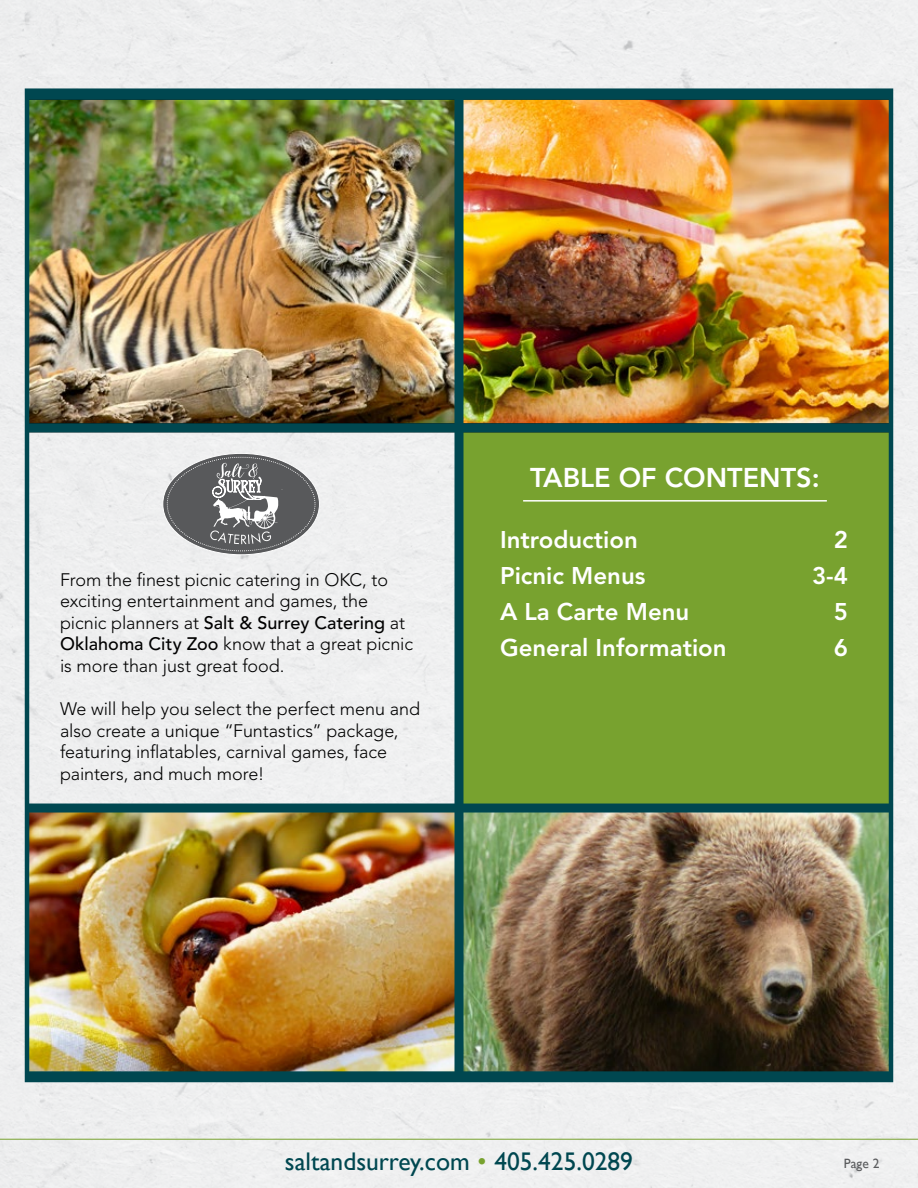
<style>
.page{position:relative;width:918px;height:1188px;background:#efeff0}
.page>*{position:absolute;margin:0;border:0;box-sizing:border-box;transform-origin:0 0}
.t1{font:800 27px "Avenir LT Std";color:#fff}
.t2{font:25.5px "Gill Sans";color:#004750}
.t3{font:800 24px "Avenir LT Std";color:#fff}
.t4{font:300 18px/21.6px "Avenir LT Std";letter-spacing:-.005em;color:#000}
.t5{font:13.5px "Gill Sans";color:#5a5b5d}
.s1{font-weight:500}
.s2{color:#78a22f}
</style>
<div class="page">
<hr style="left:0;top:1139px;width:918px;height:1px;background:#78a22f">
<img style="left:30px;top:813px;width:424px;height:258px">
<img style="left:30px;top:100px;width:858px;height:323px">
<div style="left:459px;top:427px;width:432px;height:377px;background:#78a22f"></div>
<div style="left:27px;top:91px;width:864px;height:9px;background:#004750"></div>
<img style="left:464px;top:813px;width:424px;height:258px">
<div style="left:27px;top:423px;width:864px;height:9px;background:#004750"></div>
<div style="left:27px;top:1071px;width:864px;height:9px;background:#004750"></div>
<div style="left:27px;top:804px;width:864px;height:9px;background:#004750"></div>
<div style="left:163px;top:453px;width:156px;height:102px;background:#58595b;border-radius:50%"></div>
<svg style="left:210px;top:463px;width:72px;height:81px"></svg>
<div style="left:454px;top:95px;width:10px;height:979px;background:#004750"></div>
<div style="left:25px;top:88px;width:868px;height:994px;border:4px solid #004750"></div>
<hr style="left:523px;top:500px;width:304px;height:2px;background:#fff">
<p class="t4" style="left:60px;top:569px;width:355px">From the finest picnic catering in OKC, to exciting entertainment and games, the picnic planners at <span class="s1">Salt &amp; Surrey Catering</span> at <span class="s1">Oklahoma City Zoo</span> know that a great picnic is more than just great food.</p>
<p class="t4" style="left:60px;top:698px;width:362px">We will help you select the perfect menu and also create a unique “Funtastics” package, featuring inflatables, carnival games, face painters, and much more!</p>
<h1 class="t1" style="left:530px;top:462px;width:291px">TABLE OF CONTENTS:</h1>
<h3 class="t3" style="left:500px;top:525px;width:139px">Introduction</h3>
<h3 class="t3" style="left:834px;top:525px;width:16px">2</h3>
<h3 class="t3" style="left:500px;top:561px;width:147px">Picnic Menus</h3>
<h3 class="t3" style="left:812px;top:561px;width:37px">3-4</h3>
<h3 class="t3" style="left:500px;top:597px;width:191px">A La Carte Menu</h3>
<h3 class="t3" style="left:834px;top:597px;width:16px">5</h3>
<h3 class="t3" style="left:500px;top:633px;width:228px">General Information</h3>
<h3 class="t3" style="left:834px;top:633px;width:16px">6</h3>
<h2 class="t2" style="left:285px;top:1147px;width:350px">saltandsurrey.com <span class="s2">•</span> 405.425.0289</h2>
<p class="t5" style="left:844px;top:1156px;width:37px">Page 2</p>
</div>
